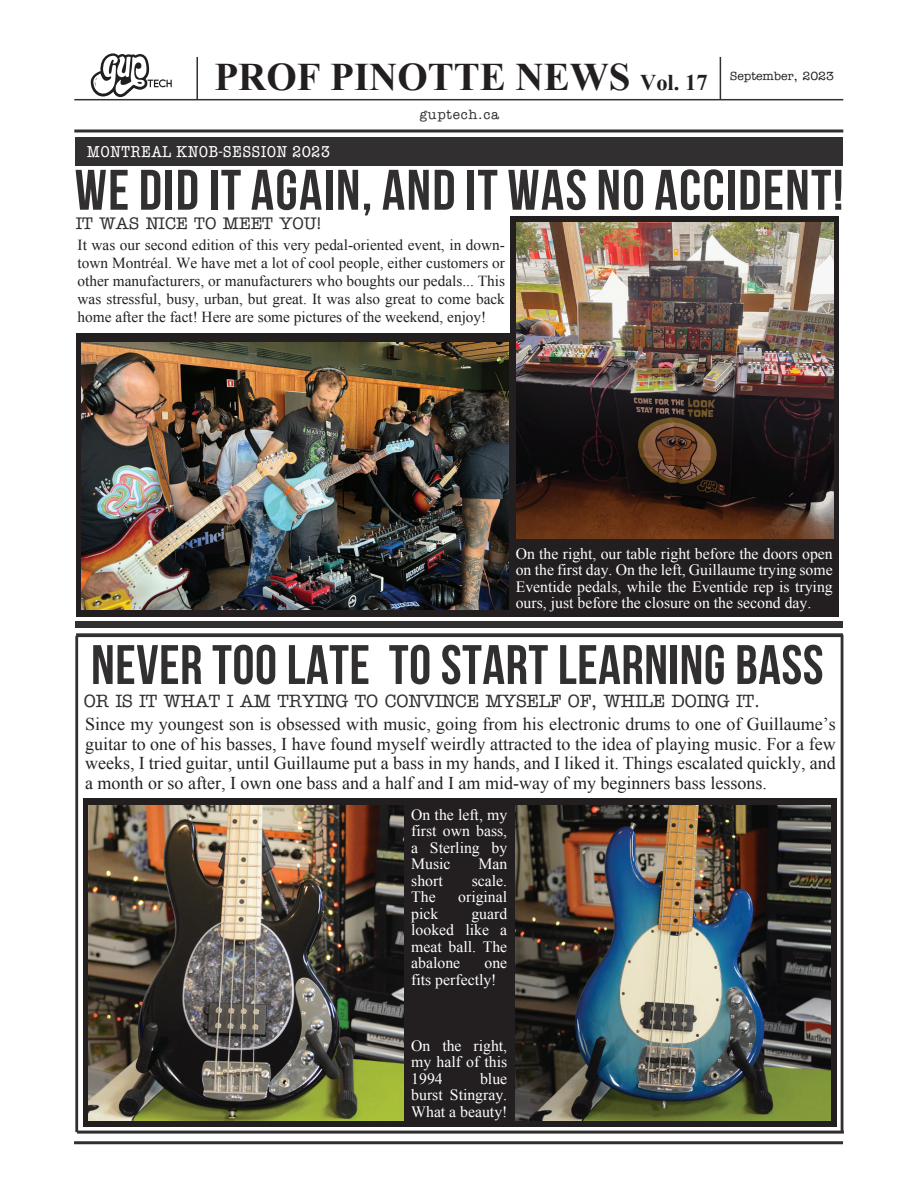
<style>
.page{position:relative;width:918px;height:1188px;background:#fff}
.page>*{position:absolute;margin:0;border:0;box-sizing:border-box;transform-origin:0 0}
.t1{font:700 57px "Bebas Neue";letter-spacing:.025em;color:#312f30}
.t2{font:700 55.5px "Bebas Neue";letter-spacing:.01em;color:#312f30}
.t3{font:700 39px "Times New Roman";color:#231f20}
.t4{font:18px/19.5px "Times New Roman";color:#231f20;text-align:justify}
.t5{font:500 18px "American Typewriter ITC Pro";letter-spacing:-.01em;color:#312f30}
.t6{font:500 16.95px "American Typewriter ITC Pro";color:#312f30}
.t7{font:condensed 16.05px "American Typewriter ITC Pro";letter-spacing:.015em;color:#fff;scale:1.13 1}
.t8{font:15.75px/16.5px "Times New Roman";color:#fff;text-align:justify}
.t9{font:15.3px/18px "Times New Roman";color:#231f20;text-align:justify}
.t10{font:500 13.5px "American Typewriter ITC Pro";letter-spacing:.06em;color:#312f30}
.s1{font-size:22.5px}
</style>
<div class="page">
<div style="left:510px;top:216px;width:329px;height:401px;background:#231f20"></div>
<div style="left:76px;top:333px;width:440px;height:284px;background:#231f20"></div>
<hr style="left:74px;top:99px;width:769px;height:1px;background:#312f30">
<hr style="left:720px;top:57px;width:1px;height:43px;background:#312f30">
<hr style="left:196px;top:57px;width:2px;height:43px;background:#312f30">
<hr style="left:74px;top:129px;width:769px;height:3px;background:#312f30">
<div style="left:75px;top:137px;width:767px;height:29px;background:#312f30"></div>
<div style="left:75px;top:621px;width:768px;height:6px;background:#312f30"></div>
<svg style="left:90px;top:53px;width:82px;height:44px"></svg>
<hr style="left:74px;top:1141px;width:769px;height:3px;background:#312f30">
<div style="left:83px;top:799px;width:754px;height:327px;background:#231f20"></div>
<svg style="left:76px;top:633px;width:767px;height:4px;background:#414041"></svg>
<hr style="left:77px;top:1131px;width:767px;height:3px;background:#312f30">
<hr style="left:841px;top:635px;width:2px;height:497px;background:#312f30">
<hr style="left:75px;top:636px;width:3px;height:496px;background:#312f30">
<img style="left:516px;top:222px;width:317px;height:317px">
<img style="left:81px;top:342px;width:427px;height:268px">
<img style="left:516px;top:805px;width:315px;height:315px">
<img style="left:89px;top:805px;width:315px;height:315px">
<h3 class="t3" style="left:214px;top:50px;width:621px">PROF PINOTTE NEWS <span class="s1">Vol. 17</span> <sup>September,</sup> <sup>2023</sup></h3>
<p class="t10" style="left:420px;top:106px;width:81px">guptech.ca</p>
<p class="t7" style="left:87px;top:142px;width:217px">MONTREAL KNOB-SESSION 2023</p>
<h1 class="t1" style="left:75px;top:159px;width:770px">WE DID IT AGAIN, AND IT WAS NO ACCIDENT!</h1>
<p class="t6" style="left:76px;top:212px;width:248px">IT WAS NICE TO MEET YOU!</p>
<p class="t9" style="left:78px;top:236px;width:429px">It was our second edition of this very pedal-oriented event, in down&shy;town Montréal. We have met a lot of cool people, either customers or other manufacturers, or manufacturers who boughts our pedals... This was stressful, busy, urban, but great. It was also great to come back home after the fact! Here are some pictures of the weekend, enjoy!</p>
<p class="t8" style="left:516px;top:545px;width:319px">On the right, our table right before the doors open on the first day. On the left, Guillaume trying some Eventide pedals, while the Eventide rep is trying ours, just before the closure on the second day.</p>
<h2 class="t2" style="left:91px;top:634px;width:734px">NEVER TOO LATE TO START LEARNING BASS</h2>
<p class="t4" style="left:85px;top:714px;width:752px">Since my youngest son is obsessed with music, going from his electronic drums to one of Guillaume’s guitar to one of his basses, I have found myself weirdly attracted to the idea of playing music. For a few weeks, I tried guitar, until Guillaume put a bass in my hands, and I liked it. Things escalated quickly, and a month or so after, I own one bass and a half and I am mid-way of my beginners bass lessons.</p>
<p class="t5" style="left:84px;top:689px;width:678px">OR IS IT WHAT I AM TRYING TO CONVINCE MYSELF OF, WHILE DOING IT.</p>
<p class="t8" style="left:411px;top:806px;width:97px">On the left, my first own bass, a Sterling by Music</p>
<p class="t8" style="left:478px;top:855px;width:30px">Man</p>
<p class="t8" style="left:411px;top:872px;width:33px">short</p>
<p class="t8" style="left:472px;top:872px;width:37px">scale.</p>
<p class="t8" style="left:411px;top:888px;width:26px">The</p>
<p class="t8" style="left:458px;top:888px;width:50px">original</p>
<p class="t8" style="left:411px;top:905px;width:29px">pick</p>
<p class="t8" style="left:411px;top:905px;width:97px;text-indent:60px">guard looked like a meat ball. The abalone</p>
<p class="t8" style="left:411px;top:954px;width:97px;text-indent:73px">one fits perfectly!</p>
<p class="t8" style="left:411px;top:1037px;width:97px">On the right, my half of this 1994</p>
<p class="t8" style="left:411px;top:1070px;width:98px;text-indent:69px">blue burst Stingray.<br>What a beauty!</p>
</div>
